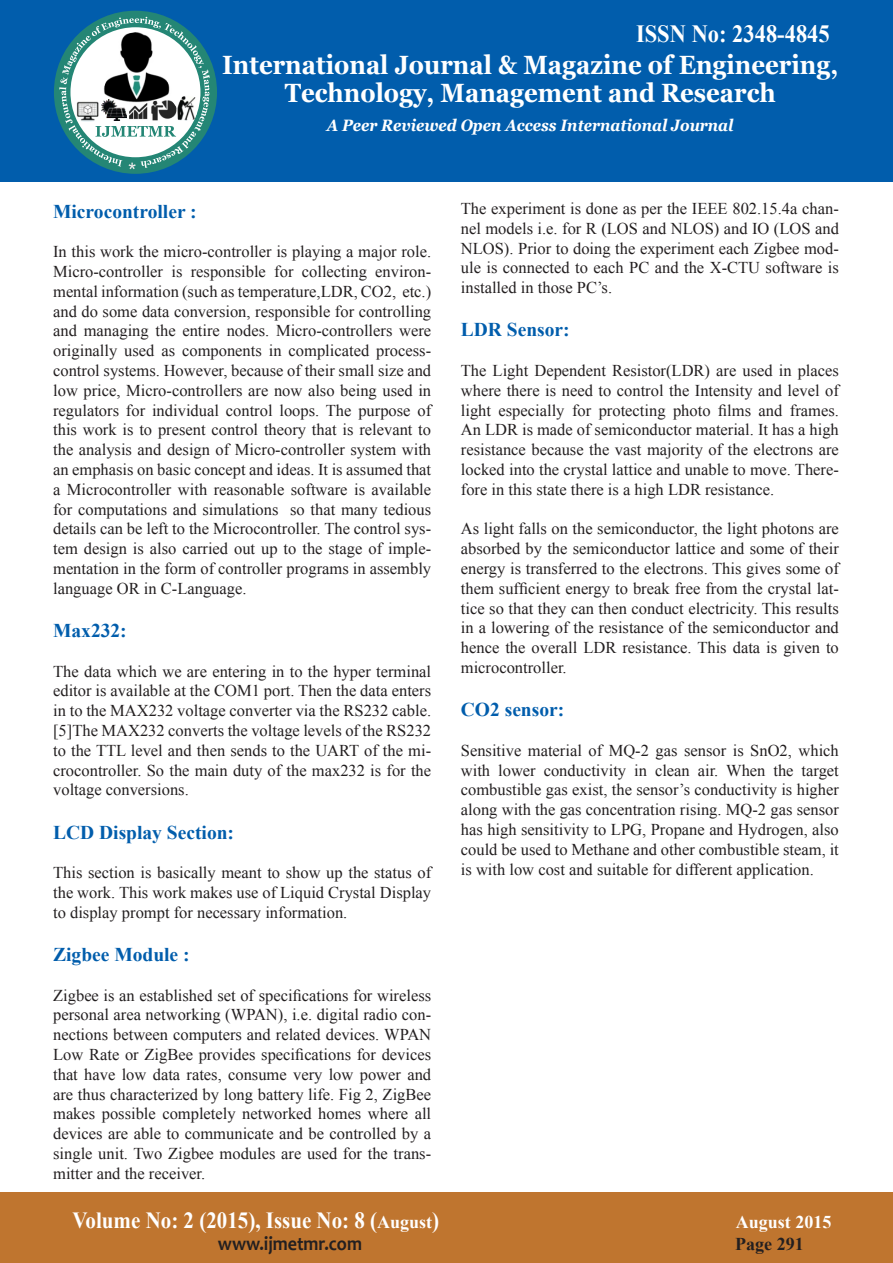
<style>
.page{position:relative;width:893px;height:1263px;background:#fff}
.page>*{position:absolute;margin:0;border:0;box-sizing:border-box;transform-origin:0 0}
.t1{font:700 26.4px/28.8px "Georgia";color:#fff;text-align:center;scale:.91 1}
.t2{font:700 24.75px "Times New Roman";color:#fff;scale:.91 1}
.t3{font:700 23.1px "Times New Roman";color:#fff;scale:.91 1}
.t4{font:700 19.8px "Candara";color:#231f20;scale:.91 1}
.t5{font:700 19.5px "Times New Roman";color:#015dac}
.t6{font:700 18px "Times New Roman";color:#fff}
.t7{font:700 18px "Times New Roman";color:#231f20}
.t8{font:16.5px/19.8px "Times New Roman";color:#231f20;text-align:justify}
.t9{font:italic 700 16.5px "Georgia";color:#fff;scale:.91 1}
.s1{font-size:18px}
</style>
<div class="page">
<div style="left:0;top:0;width:893px;height:182px;background:#015dac"></div>
<div style="left:54px;top:11px;width:163px;height:163px;background:#248675;border-radius:50%"></div>
<svg style="left:59px;top:17px;width:151px;height:152px"></svg>
<img style="left:149px;top:99px;width:28px;height:23px">
<img style="left:177px;top:96px;width:21px;height:25px">
<img style="left:102px;top:31px;width:72px;height:74px">
<img style="left:75px;top:101px;width:25px;height:21px">
<img style="left:102px;top:99px;width:25px;height:21px">
<div style="left:0;top:1192px;width:893px;height:71px;background:#bf752f"></div>
<h2 class="t2" style="left:636px;top:16px;width:214px">ISSN No: 2348-4845</h2>
<h1 class="t1" style="left:222px;top:50px;width:678px">International Journal &amp; Magazine of Engineering,<br>Technology, Management and Research</h1>
<p class="t9" style="left:327px;top:115px;width:448px">A Peer Reviewed Open Access International Journal</p>
<p class="t8" style="left:461px;top:198px;width:380px">The experiment is done as per the IEEE 802.15.4a chan&shy;nel models i.e. for R (LOS and NLOS) and IO (LOS and NLOS). Prior to doing the experiment each Zigbee mod&shy;ule is connected to each PC and the X-CTU software is installed in those PC’s.</p>
<p class="t5" style="left:461px;top:316px;width:110px">LDR Sensor:</p>
<p class="t8" style="left:461px;top:360px;width:380px">The Light Dependent Resistor(LDR) are used in places where there is need to control the Intensity and level of light especially for protecting photo films and frames.<br>An LDR is made of semiconductor material. It has a high resistance because the vast majority of the electrons are locked into the crystal lattice and unable to move. There&shy;fore in this state there is a high LDR resistance.</p>
<p class="t8" style="left:461px;top:519px;width:380px">As light falls on the semiconductor, the light photons are absorbed by the semiconductor lattice and some of their energy is transferred to the electrons. This gives some of them sufficient energy to break free from the crystal lat&shy;tice so that they can then conduct electricity. This results in a lowering of the resistance of the semiconductor and hence the overall LDR resistance. This data is given to microcontroller.</p>
<p class="t5" style="left:461px;top:696px;width:105px">CO2 sensor:</p>
<p class="t8" style="left:461px;top:740px;width:380px">Sensitive material of MQ-2 gas sensor is SnO2, which with lower conductivity in clean air. When the target combustible gas exist, the sensor’s conductivity is higher along with the gas concentration rising. MQ-2 gas sensor has high sensitivity to LPG, Propane and Hydrogen, also could be used to Methane and other combustible steam, it is with low cost and suitable for different application.</p>
<p class="t5" style="left:53px;top:198px;width:145px">Microcontroller :</p>
<p class="t8" style="left:53px;top:241px;width:380px">In this work the micro-controller is playing a major role.<br>Micro-controller is responsible for collecting environ&shy;mental information (such as temperature,LDR, CO2, etc.) and do some data conversion, responsible for controlling and managing the entire nodes. Micro-controllers were originally used as components in complicated process&shy;control systems. However, because of their small size and low price, Micro-controllers are now also being used in regulators for individual control loops. The purpose of this work is to present control theory that is relevant to the analysis and design of Micro-controller system with an emphasis on basic concept and ideas. It is assumed that a Microcontroller with reasonable software is available for computations and simulations so that many tedious details can be left to the Microcontroller. The control sys&shy;tem design is also carried out up to the stage of imple&shy;mentation in the form of controller programs in assembly language OR in C-Language.</p>
<p class="t5" style="left:53px;top:617px;width:75px">Max232:</p>
<p class="t8" style="left:53px;top:661px;width:379px">The data which we are entering in to the hyper terminal editor is available at the COM1 port. Then the data enters in to the MAX232 voltage converter via the RS232 cable. [5]The MAX232 converts the voltage levels of the RS232 to the TTL level and then sends to the UART of the mi&shy;crocontroller. So the main duty of the max232 is for the voltage conversions.</p>
<p class="t5" style="left:53px;top:819px;width:182px">LCD Display Section:</p>
<p class="t8" style="left:53px;top:862px;width:379px">This section is basically meant to show up the status of the work. This work makes use of Liquid Crystal Display to display prompt for necessary information.</p>
<p class="t5" style="left:53px;top:941px;width:138px">Zigbee Module :</p>
<p class="t8" style="left:53px;top:985px;width:379px">Zigbee is an established set of specifications for wireless personal area networking (WPAN), i.e. digital radio con&shy;nections between computers and related devices. WPAN Low Rate or ZigBee provides specifications for devices that have low data rates, consume very low power and are thus characterized by long battery life. Fig 2, ZigBee makes possible completely networked homes where all devices are able to communicate and be controlled by a single unit. Two Zigbee modules are used for the trans&shy;mitter and the receiver.</p>
<h3 class="t3" style="left:72px;top:1204px;width:405px">Volume No: 2 (2015), Issue No: 8 (<span class="s1">August</span>)</h3>
<p class="t6" style="left:736px;top:1210px;width:97px">August 2015</p>
<p class="t4" style="left:218px;top:1231px;width:160px">www.ijmetmr.com</p>
<p class="t7" style="left:735px;top:1231px;width:70px">Page 291</p>
</div>
